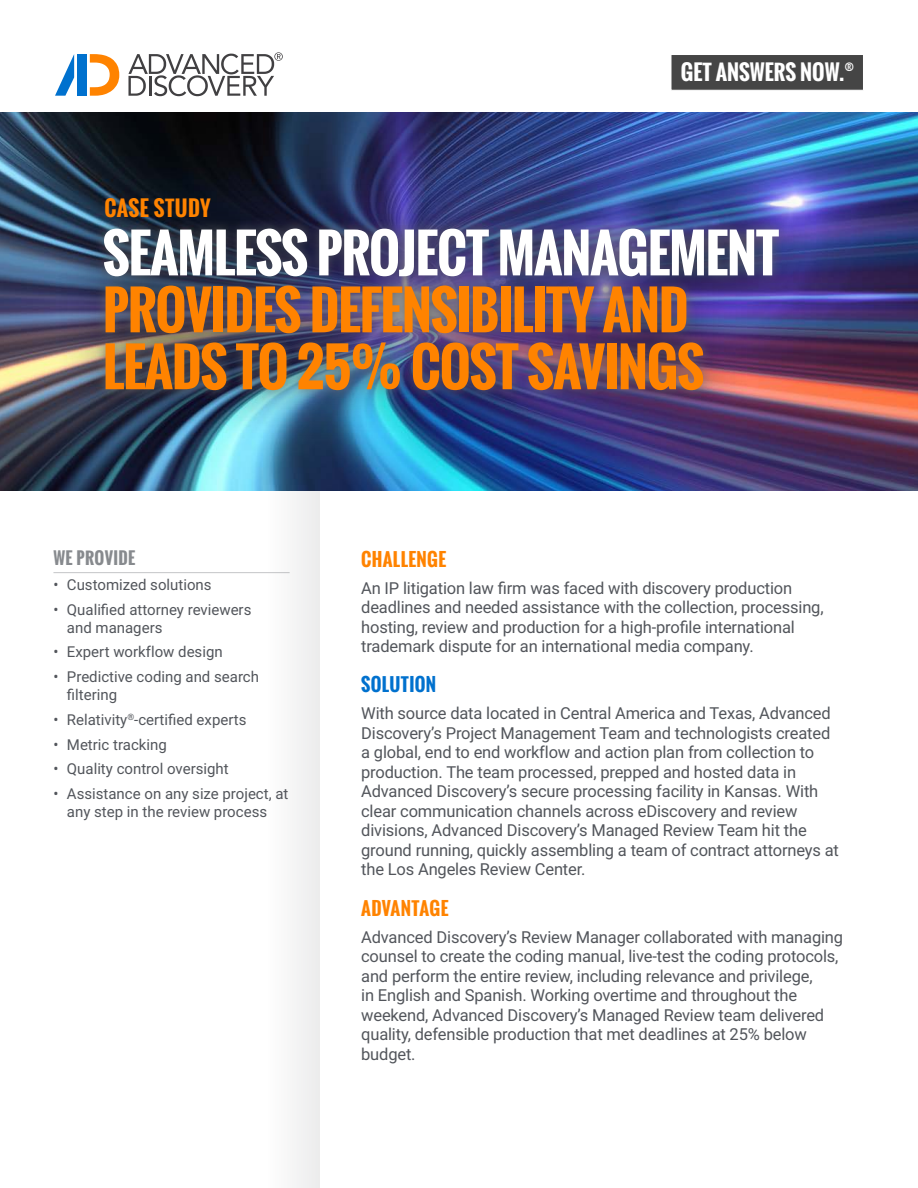
<style>
.page{position:relative;width:918px;height:1188px;background:#fff}
.page>*{position:absolute;margin:0;border:0;box-sizing:border-box;transform-origin:0 0}
.t1{font:700 52.2px/57px "Oswald";letter-spacing:-.02em;color:#ff8300}
.t2{font:700 52.2px "Oswald";letter-spacing:-.02em;color:#fff}
.t3{font:700 21px "Oswald";letter-spacing:.02em;color:#ff8300}
.t4{font:700 20.85px "Oswald";color:#fff}
.t5{font:700 18px "Oswald";letter-spacing:.02em;color:#ff8300}
.t6{font:700 18px "Oswald";letter-spacing:.02em;color:#0071ce}
.t7{font:16.5px/19.5px "Roboto";letter-spacing:-.01em;color:#52555b}
.t8{font:700 16.5px "Oswald";letter-spacing:.02em;color:#878a8e}
.t9{font:15px/18px "Roboto";color:#52555b}
.t10{font:12.15px "Oswald";color:#fff}
</style>
<div class="page">
<div style="left:207px;top:301px;width:113px;height:887px;background:linear-gradient(to right,#fff,#f1f1f1)"></div>
<img style="left:0;top:112px;width:918px;height:378px">
<div style="left:56px;top:179px;width:768px;height:260px;background:#000;opacity:.75"></div>
<div style="left:77px;top:54px;width:10px;height:42px;background:#0071ce"></div>
<svg style="left:90px;top:54px;width:29px;height:42px"></svg>
<svg style="left:55px;top:54px;width:19px;height:42px"></svg>
<svg style="left:128px;top:52px;width:155px;height:44px"></svg>
<div style="left:670px;top:54px;width:194px;height:37px;background:#454545;border:1px solid #fff"></div>
<hr style="left:53px;top:572px;width:237px;height:1px;background:#878a8e">
<p class="t3" style="left:104px;top:192px;width:108px">CASE STUDY</p>
<p class="t4" style="left:681px;top:56px;width:165px">GET ANSWERS NOW.</p>
<p class="t10" style="left:845px;top:57px;width:11px">®</p>
<h1 class="t2" style="left:103px;top:214px;width:678px">SEAMLESS PROJECT MANAGEMENT</h1>
<h1 class="t1" style="left:103px;top:282px;width:603px">PROVIDES DEFENSIBILITY AND<br>LEADS TO 25% COST SAVINGS</h1>
<p class="t8" style="left:53px;top:546px;width:83px">WE PROVIDE</p>
<p class="t9" style="left:53px;top:575px;width:160px">• Customized solutions</p>
<p class="t9" style="left:67px;top:600px;width:186px;text-indent:-14px">• Qualified attorney reviewers and managers</p>
<p class="t9" style="left:53px;top:642px;width:171px">• Expert workflow design</p>
<p class="t9" style="left:67px;top:667px;width:194px;text-indent:-14px">• Predictive coding and search filtering</p>
<p class="t9" style="left:53px;top:710px;width:194px">• Relativity<sup>®</sup>-certified experts</p>
<p class="t9" style="left:53px;top:735px;width:115px">• Metric tracking</p>
<p class="t9" style="left:53px;top:759px;width:177px">• Quality control oversight</p>
<p class="t9" style="left:53px;top:784px;width:237px;text-align:center">• Assistance on any size project, at any step in the review process</p>
<p class="t5" style="left:361px;top:546px;width:86px">CHALLENGE</p>
<p class="t7" style="left:361px;top:577px;width:464px">An IP litigation law firm was faced with discovery production deadlines and needed assistance with the collection, processing, hosting, review and production for a high-profile international trademark dispute for an international media company.</p>
<p class="t6" style="left:361px;top:671px;width:76px">SOLUTION</p>
<p class="t7" style="left:361px;top:703px;width:479px">With source data located in Central America and Texas, Advanced Discovery’s Project Management Team and technologists created a global, end to end workflow and action plan from collection to production. The team processed, prepped and hosted data in Advanced Discovery’s secure processing facility in Kansas. With clear communication channels across eDiscovery and review divisions, Advanced Discovery’s Managed Review Team hit the ground running, quickly assembling a team of contract attorneys at the Los Angeles Review Center.</p>
<p class="t5" style="left:361px;top:894px;width:89px">ADVANTAGE</p>
<p class="t7" style="left:361px;top:926px;width:483px">Advanced Discovery’s Review Manager collaborated with managing counsel to create the coding manual, live-test the coding protocols, and perform the entire review, including relevance and privilege,<br>in English and Spanish. Working overtime and throughout the weekend, Advanced Discovery’s Managed Review team delivered quality, defensible production that met deadlines at 25% below budget.</p>
</div>
